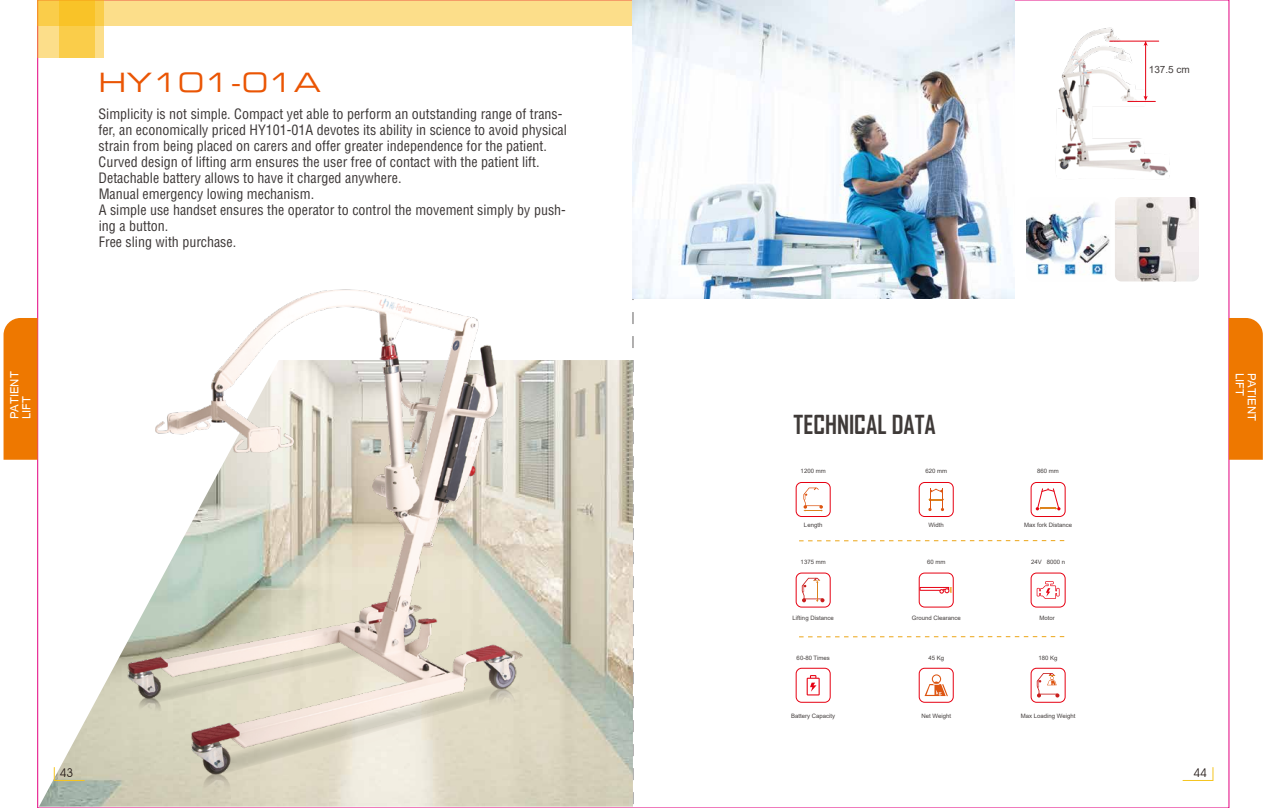
<style>
.page{position:relative;width:1265px;height:808px;background:#fff}
.page>*{position:absolute;margin:0;border:0;box-sizing:border-box;transform-origin:0 0}
.t1{font:26.9px "Eurostile LT Extended Two";color:#ea5504}
.t2{font:700 25.1px "Agency FB";color:#3f3a38}
.t3{font:18px "Kartika";color:#fff}
.t4{font:condensed 14px/16px "Helvetica";color:#3c3736}
.t5{font:12px "Avant Garde IT Cby BT";color:#221815}
.t6{font:10px "Arial";color:#443f3e}
.t7{font:6px "Arial";color:#443f3e}
</style>
<div class="page">
<svg style="left:632px;top:25px;width:1px;height:783px"></svg>
<div style="left:1228px;top:318px;width:34px;height:142px;background:#ee7800"></div>
<div style="left:4px;top:318px;width:34px;height:142px;background:#ee7800"></div>
<img style="left:1055px;top:27px;width:115px;height:150px">
<img style="left:39px;top:360px;width:594px;height:447px">
<img style="left:1115px;top:197px;width:83px;height:84px">
<img style="left:1026px;top:203px;width:83px;height:72px">
<svg style="left:799px;top:540px;width:266px;height:1px"></svg>
<svg style="left:799px;top:636px;width:266px;height:1px"></svg>
<div style="left:918px;top:668px;width:35px;height:35px;border:1px solid #e60012;border-radius:5px"></div>
<svg style="left:806px;top:675px;width:13px;height:20px"></svg>
<div style="left:795px;top:668px;width:35px;height:35px;border:1px solid #e60012;border-radius:5px"></div>
<div style="left:795px;top:482px;width:35px;height:35px;border:1px solid #e60012;border-radius:5px"></div>
<div style="left:795px;top:572px;width:35px;height:35px;border:1px solid #e60012;border-radius:5px"></div>
<div style="left:918px;top:572px;width:35px;height:35px;border:1px solid #e60012;border-radius:5px"></div>
<div style="left:918px;top:482px;width:35px;height:35px;border:1px solid #e60012;border-radius:5px"></div>
<div style="left:1030px;top:482px;width:35px;height:35px;border:1px solid #e60012;border-radius:5px"></div>
<svg style="left:1036px;top:581px;width:23px;height:18px"></svg>
<div style="left:1030px;top:572px;width:35px;height:35px;border:1px solid #e60012;border-radius:5px"></div>
<svg style="left:803px;top:488px;width:19px;height:23px"></svg>
<svg style="left:801px;top:578px;width:23px;height:24px"></svg>
<svg style="left:924px;top:674px;width:23px;height:22px"></svg>
<svg style="left:928px;top:488px;width:16px;height:23px"></svg>
<svg style="left:919px;top:587px;width:33px;height:6px"></svg>
<svg style="left:1035px;top:488px;width:25px;height:22px"></svg>
<div style="left:37px;top:0;width:597px;height:25px;background:#fcde8a"></div>
<svg style="left:37px;top:0;width:22px;height:58px"></svg>
<svg style="left:59px;top:0;width:44px;height:58px;background:#f9ca43"></svg>
<img style="left:633px;top:1px;width:381px;height:297px">
<svg style="left:53px;top:766px;width:32px;height:15px"></svg>
<svg style="left:1182px;top:767px;width:31px;height:14px"></svg>
<div style="left:1030px;top:668px;width:35px;height:35px;border:1px solid #e60012;border-radius:5px"></div>
<svg style="left:1036px;top:673px;width:23px;height:24px"></svg>
<img style="left:96px;top:289px;width:444px;height:517px">
<hr style="left:1109px;top:41px;width:49px;height:1px;background:#e60012">
<hr style="left:1145px;top:44px;width:1px;height:53px;background:#e60012">
<svg style="left:1143px;top:41px;width:4px;height:5px"></svg>
<svg style="left:1127px;top:96px;width:28px;height:6px"></svg>
<h1 class="t1" style="left:98px;top:64px;width:224px">HY101-01A</h1>
<p class="t4" style="left:98px;top:105px;width:470px">Simplicity is not simple. Compact yet able to perform an outstanding range of trans&shy;fer, an economically priced HY101-01A devotes its ability in science to avoid physical strain from being placed on carers and offer greater independence for the patient.<br>Curved design of lifting arm ensures the user free of contact with the patient lift.<br>Detachable battery allows to have it charged anywhere.<br>Manual emergency lowing mechanism.<br>A simple use handset ensures the operator to control the movement simply by push&shy;ing a button.<br>Free sling with purchase.</p>
<p class="t6" style="left:1148px;top:63px;width:43px">137.5 cm</p>
<p class="t3" style="left:6px;top:419px;width:49px;rotate:-90deg">PATIENT</p>
<p class="t3" style="left:18px;top:419px;width:25px;rotate:-90deg">LIFT</p>
<h2 class="t2" style="left:793px;top:409px;width:144px">TECHNICAL DATA</h2>
<p class="t7" style="left:800px;top:466px;width:27px">1200 mm</p>
<p class="t7" style="left:925px;top:466px;width:23px">620 mm</p>
<p class="t7" style="left:1037px;top:466px;width:23px">860 mm</p>
<p class="t7" style="left:804px;top:521px;width:20px">Length</p>
<p class="t7" style="left:928px;top:521px;width:17px">Width</p>
<p class="t7" style="left:1023px;top:521px;width:50px">Max fork Distance</p>
<p class="t7" style="left:800px;top:558px;width:27px">1375 mm</p>
<p class="t7" style="left:927px;top:558px;width:20px">60 mm</p>
<p class="t7" style="left:1030px;top:558px;width:36px">24V 8000 n</p>
<p class="t7" style="left:792px;top:614px;width:43px">Lifting Distance</p>
<p class="t7" style="left:911px;top:614px;width:51px">Ground Clearance</p>
<p class="t7" style="left:796px;top:654px;width:35px">60-80 Times</p>
<p class="t7" style="left:928px;top:654px;width:17px">45 Kg</p>
<p class="t7" style="left:1039px;top:614px;width:17px">Motor</p>
<p class="t7" style="left:1038px;top:654px;width:21px">180 Kg</p>
<p class="t7" style="left:791px;top:712px;width:46px">Battery Capacity</p>
<p class="t7" style="left:921px;top:712px;width:31px">Net Weight</p>
<p class="t7" style="left:1020px;top:712px;width:56px">Max Loading Weight</p>
<p class="t5" style="left:60px;top:766px;width:15px">43</p>
<p class="t5" style="left:1193px;top:766px;width:15px">44</p>
<p class="t3" style="left:1248px;top:373px;width:25px;rotate:90deg">LIFT</p>
<p class="t3" style="left:1260px;top:373px;width:49px;rotate:90deg">PATIENT</p>
</div>
